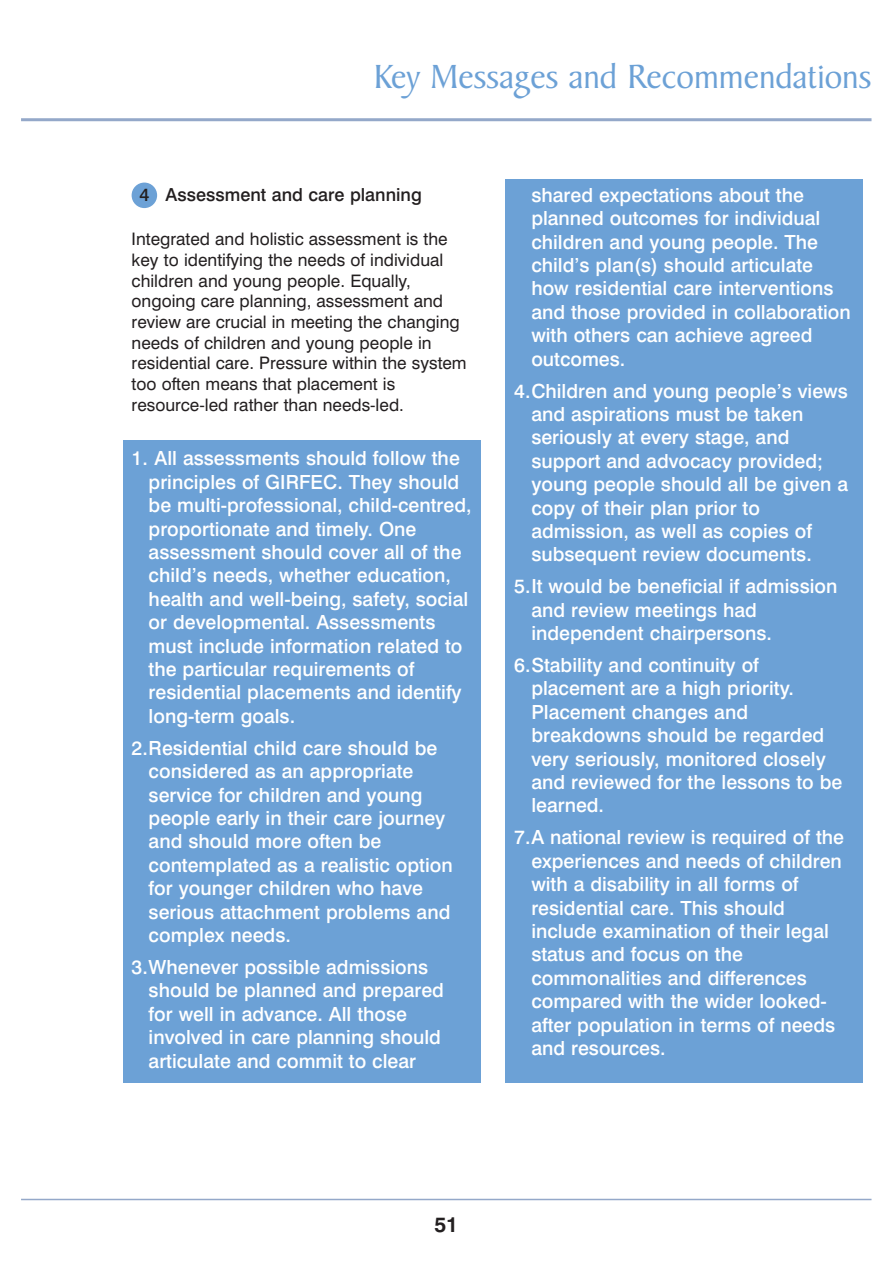
<style>
.page{position:relative;width:893px;height:1263px;background:#fff}
.page>*{position:absolute;margin:0;border:0;box-sizing:border-box;transform-origin:0 0}
.t1{font:36px "Baker Signet BT";color:#6ca1d6}
.t2{font:700 21px "Swiss 721 BT";color:#231f20}
.t3{font:500 19.5px/23.4px "Swiss 721 BT";color:#fff}
.t4{font:500 18px "Swiss 721 BT";color:#231f20}
.t5{font:17.25px/20.7px "Swiss 721 BT";color:#231f20}
</style>
<div class="page">
<div style="left:132px;top:183px;width:25px;height:25px;background:#6ca1d6;border-radius:50%"></div>
<div style="left:506px;top:179px;width:357px;height:904px;background:#6ca1d6"></div>
<div style="left:123px;top:440px;width:357px;height:642px;background:#6ca1d6"></div>
<hr style="left:21px;top:1199px;width:850px;height:1px;background:#94a8c9">
<hr style="left:21px;top:118px;width:850px;height:3px;background:#94a8c9">
<h1 class="t1" style="left:374px;top:62px;width:499px">Key Messages and Recommendations</h1>
<p class="t4" style="left:139px;top:187px;width:284px">4 Assessment and care planning</p>
<p class="t5" style="left:132px;top:230px;width:337px">Integrated and holistic assessment is the key to identifying the needs of individual children and young people. Equally, ongoing care planning, assessment and review are crucial in meeting the changing needs of children and young people in residential care. Pressure within the system too often means that placement is resource-led rather than needs-led.</p>
<p class="t3" style="left:149px;top:448px;width:324px;text-indent:-17px">1. All assessments should follow the principles of GIRFEC. They should be multi-professional, child-centred, proportionate and timely. One assessment should cover all of the child’s needs, whether education, health and well-being, safety, social or developmental. Assessments must include information related to the particular requirements of residential placements and identify long-term goals.</p>
<p class="t3" style="left:149px;top:738px;width:306px;text-indent:-17px">2.Residential child care should be considered as an appropriate service for children and young people early in their care journey and should more often be contemplated as a realistic option for younger children who have serious attachment problems and complex needs.</p>
<p class="t3" style="left:149px;top:957px;width:297px;text-indent:-17px">3.Whenever possible admissions should be planned and prepared for well in advance. All those involved in care planning should articulate and commit to clear</p>
<p class="t3" style="left:531px;top:185px;width:321px">shared expectations about the planned outcomes for individual children and young people. The child’s plan(s) should articulate how residential care interventions and those provided in collaboration with others can achieve agreed outcomes.</p>
<p class="t3" style="left:531px;top:380px;width:318px;text-indent:-17px">4.Children and young people’s views and aspirations must be taken seriously at every stage, and support and advocacy provided; young people should all be given a copy of their plan prior to admission, as well as copies of subsequent review documents.</p>
<p class="t3" style="left:531px;top:576px;width:308px;text-indent:-17px">5.It would be beneficial if admission and review meetings had independent chairpersons.</p>
<p class="t3" style="left:531px;top:655px;width:313px;text-indent:-17px">6.Stability and continuity of placement are a high priority.<br>Placement changes and breakdowns should be regarded very seriously, monitored closely and reviewed for the lessons to be learned.</p>
<p class="t3" style="left:531px;top:827px;width:314px;text-indent:-17px">7.A national review is required of the experiences and needs of children with a disability in all forms of residential care. This should include examination of their legal status and focus on the commonalities and differences compared with the wider looked&shy;after population in terms of needs and resources.</p>
<p class="t2" style="left:434px;top:1216px;width:25px">51</p>
</div>
